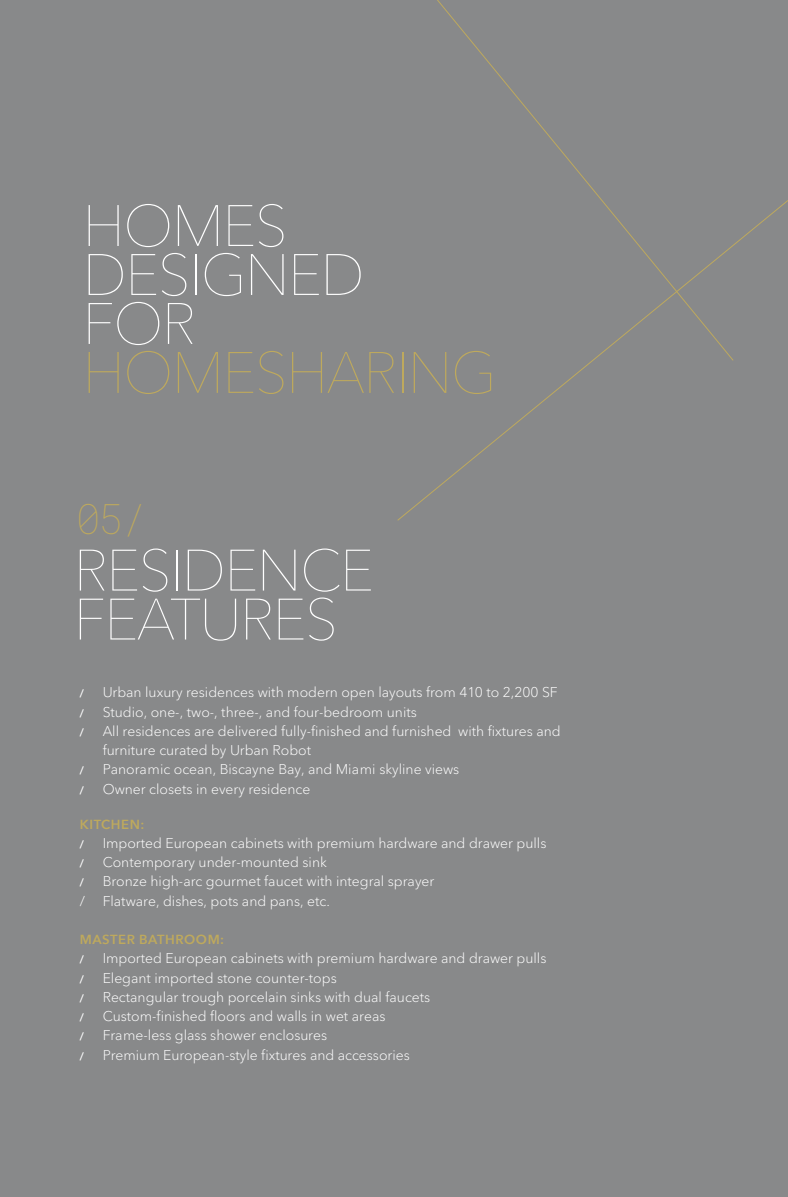
<style>
.page{position:relative;width:788px;height:1197px;background:#88898a}
.page>*{position:absolute;margin:0;border:0;box-sizing:border-box;transform-origin:0 0}
.t1{font:200 57.75px/49px "Avenir Next";letter-spacing:-.03em;color:#fff}
.t2{font:200 57.75px "Avenir Next";letter-spacing:-.03em;color:#bea95d}
.t3{font:100 41.65px "Roboto Mono";color:#bea95d}
.t4{font:300 14px/19.2px "Avenir Next LT Pro";color:#fff}
.t5{font:600 13.12px "Avenir Next";letter-spacing:.04em;color:#bea95d}
.t6{font:600 10.5px "Avenir Next";color:#fff}
</style>
<div class="page">
<svg style="left:437px;top:0;width:296px;height:361px"></svg>
<h1 class="t1" style="left:82px;top:198px;width:284px">HOMES<br>DESIGNED<br>FOR</h1>
<h1 class="t2" style="left:82px;top:324px;width:415px">HOMESHARING</h1>
<h2 class="t3" style="left:76px;top:490px;width:72px">05/</h2>
<h1 class="t1" style="left:74px;top:542px;width:302px">RESIDENCE<br>FEATURES</h1>
<p class="t6" style="left:80px;top:685px;width:6px">/</p>
<p class="t4" style="left:103px;top:682px;width:456px">Urban luxury residences with modern open layouts from 410 to 2,200 SF</p>
<p class="t6" style="left:80px;top:704px;width:6px">/</p>
<p class="t4" style="left:103px;top:701px;width:316px">Studio, one-, two-, three-, and four-bedroom units</p>
<p class="t6" style="left:80px;top:723px;width:6px">/</p>
<p class="t4" style="left:103px;top:721px;width:459px">All residences are delivered fully-finished and furnished with fixtures and furniture curated by Urban Robot</p>
<p class="t6" style="left:80px;top:762px;width:6px">/</p>
<p class="t4" style="left:103px;top:759px;width:358px">Panoramic ocean, Biscayne Bay, and Miami skyline views</p>
<p class="t6" style="left:80px;top:781px;width:6px">/</p>
<p class="t4" style="left:103px;top:778px;width:209px">Owner closets in every residence</p>
<p class="t5" style="left:80px;top:813px;width:66px">KITCHEN:</p>
<p class="t6" style="left:80px;top:835px;width:6px">/</p>
<p class="t4" style="left:103px;top:833px;width:445px">Imported European cabinets with premium hardware and drawer pulls</p>
<p class="t6" style="left:80px;top:854px;width:6px">/</p>
<p class="t4" style="left:103px;top:852px;width:226px">Contemporary under-mounted sink</p>
<p class="t6" style="left:80px;top:874px;width:6px">/</p>
<p class="t4" style="left:103px;top:871px;width:333px">Bronze high-arc gourmet faucet with integral sprayer</p>
<p class="t4" style="left:80px;top:890px;width:7px">/</p>
<p class="t4" style="left:103px;top:890px;width:229px">Flatware, dishes, pots and pans, etc.</p>
<p class="t5" style="left:80px;top:928px;width:146px">MASTER BATHROOM:</p>
<p class="t6" style="left:80px;top:951px;width:6px">/</p>
<p class="t4" style="left:103px;top:948px;width:445px">Imported European cabinets with premium hardware and drawer pulls</p>
<p class="t6" style="left:80px;top:970px;width:6px">/</p>
<p class="t4" style="left:103px;top:967px;width:235px">Elegant imported stone counter-tops</p>
<p class="t6" style="left:80px;top:989px;width:6px">/</p>
<p class="t4" style="left:103px;top:987px;width:329px">Rectangular trough porcelain sinks with dual faucets</p>
<p class="t6" style="left:80px;top:1008px;width:6px">/</p>
<p class="t4" style="left:103px;top:1006px;width:284px">Custom-finished floors and walls in wet areas</p>
<p class="t6" style="left:80px;top:1028px;width:6px">/</p>
<p class="t4" style="left:103px;top:1025px;width:226px">Frame-less glass shower enclosures</p>
<p class="t6" style="left:80px;top:1047px;width:6px">/</p>
<p class="t4" style="left:103px;top:1044px;width:308px">Premium European-style fixtures and accessories</p>
</div>
